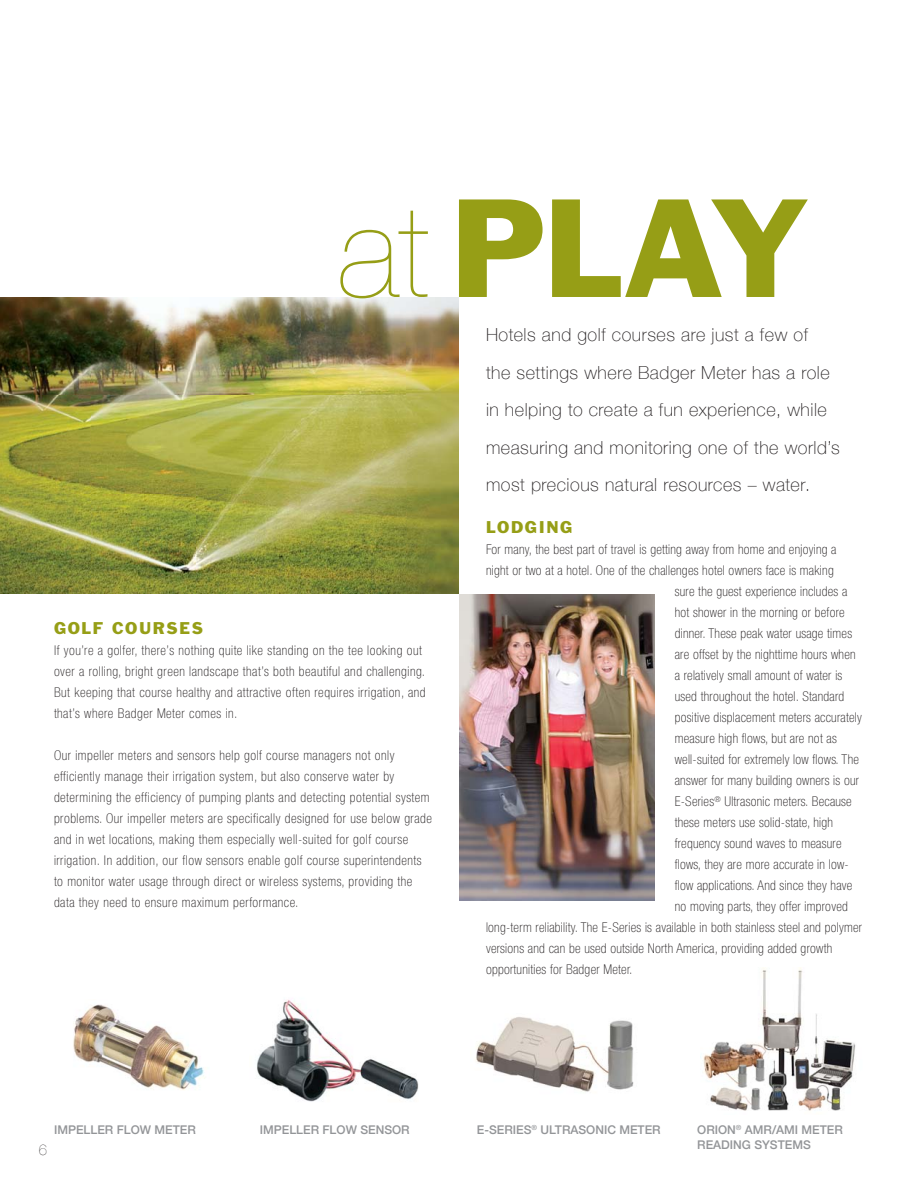
<style>
.page{position:relative;width:918px;height:1188px;background:#fff}
.page>*{position:absolute;margin:0;border:0;box-sizing:border-box;transform-origin:0 0}
.t1{font:129px "Franklin Gothic";color:#969e16}
.t2{font:100 18px/37.5px "Helvetica Neue";letter-spacing:.03em;color:#231f20}
.t3{font:15.75px "Franklin Gothic";letter-spacing:.1em;color:#969e16}
.t4{font:200 15px "Helvetica Neue";color:#231f20}
.t5{font:100 condensed 13.5px "Helvetica Neue";letter-spacing:.02em;color:#231f20}
.t6{font:100 condensed 13.5px/21px "Helvetica Neue";letter-spacing:.04em;color:#231f20}
.t7{font:500 12px/14.4px "Helvetica Neue";color:#939598}
.s1{font-family:"Helvetica Neue";font-weight:200;font-size:127.65px}
</style>
<div class="page">
<img style="left:73px;top:1004px;width:132px;height:86px">
<img style="left:459px;top:594px;width:195px;height:307px">
<img style="left:700px;top:968px;width:156px;height:143px">
<img style="left:257px;top:1000px;width:162px;height:102px">
<img style="left:476px;top:1017px;width:158px;height:75px">
<img style="left:0;top:297px;width:459px;height:297px">
<h1 class="t1" style="left:338px;top:199px;width:474px"><span class="s1">at</span> PLAY</h1>
<p class="t3" style="left:54px;top:622px;width:151px">GOLF COURSES</p>
<p class="t6" style="left:54px;top:641px;width:373px">If you’re a golfer, there’s nothing quite like standing on the tee looking out over a rolling, bright green landscape that’s both beautiful and challenging.<br>But keeping that course healthy and attractive often requires irrigation, and that’s where Badger Meter comes in.</p>
<p class="t6" style="left:54px;top:746px;width:380px">Our impeller meters and sensors help golf course managers not only efficiently manage their irrigation system, but also conserve water by determining the efficiency of pumping plants and detecting potential system problems. Our impeller meters are specifically designed for use below grade and in wet locations, making them especially well-suited for golf course irrigation. In addition, our flow sensors enable golf course superintendents to monitor water usage through direct or wireless systems, providing the data they need to ensure maximum performance.</p>
<h2 class="t2" style="left:486px;top:316px;width:355px">Hotels and golf courses are just a few of<br>the settings where Badger Meter has a role in helping to create a fun experience, while measuring and monitoring one of the world’s most precious natural resources – water.</h2>
<p class="t3" style="left:486px;top:521px;width:88px">LODGING</p>
<p class="t5" style="left:486px;top:545px;width:352px">For many, the best part of travel is getting away from home and enjoying a</p>
<p class="t5" style="left:486px;top:566px;width:349px">night or two at a hotel. One of the challenges hotel owners face is making</p>
<p class="t5" style="left:675px;top:587px;width:174px">sure the guest experience includes a</p>
<p class="t5" style="left:675px;top:608px;width:171px">hot shower in the morning or before</p>
<p class="t5" style="left:675px;top:629px;width:179px">dinner. These peak water usage times</p>
<p class="t5" style="left:675px;top:650px;width:182px">are offset by the nighttime hours when</p>
<p class="t5" style="left:675px;top:671px;width:169px">a relatively small amount of water is</p>
<p class="t5" style="left:675px;top:692px;width:171px">used throughout the hotel. Standard</p>
<p class="t5" style="left:675px;top:713px;width:189px">positive displacement meters accurately</p>
<p class="t5" style="left:675px;top:734px;width:164px">measure high flows, but are not as</p>
<p class="t5" style="left:675px;top:755px;width:186px">well-suited for extremely low flows. The</p>
<p class="t5" style="left:675px;top:776px;width:186px">answer for many building owners is our</p>
<p class="t5" style="left:675px;top:797px;width:179px">E-Series<sup>®</sup> Ultrasonic meters. Because</p>
<p class="t5" style="left:675px;top:818px;width:160px">these meters use solid-state, high</p>
<p class="t5" style="left:675px;top:839px;width:168px">frequency sound waves to measure</p>
<p class="t5" style="left:675px;top:860px;width:176px">flows, they are more accurate in low-</p>
<p class="t5" style="left:675px;top:881px;width:179px">flow applications. And since they have</p>
<p class="t5" style="left:675px;top:902px;width:175px">no moving parts, they offer improved</p>
<p class="t5" style="left:486px;top:923px;width:378px">long-term reliability. The E-Series is available in both stainless steel and polymer</p>
<p class="t5" style="left:486px;top:944px;width:348px">versions and can be used outside North America, providing added growth</p>
<p class="t5" style="left:486px;top:965px;width:148px">opportunities for Badger Meter.</p>
<p class="t4" style="left:39px;top:1141px;width:10px">6</p>
<p class="t7" style="left:54px;top:1122px;width:143px">IMPELLER FLOW METER</p>
<p class="t7" style="left:697px;top:1122px;width:147px">ORION<sup>®</sup> AMR/AMI METER<br>READING SYSTEMS</p>
<p class="t7" style="left:260px;top:1122px;width:151px">IMPELLER FLOW SENSOR</p>
<p class="t7" style="left:477px;top:1122px;width:185px">E-SERIES<sup>®</sup> ULTRASONIC METER</p>
</div>
